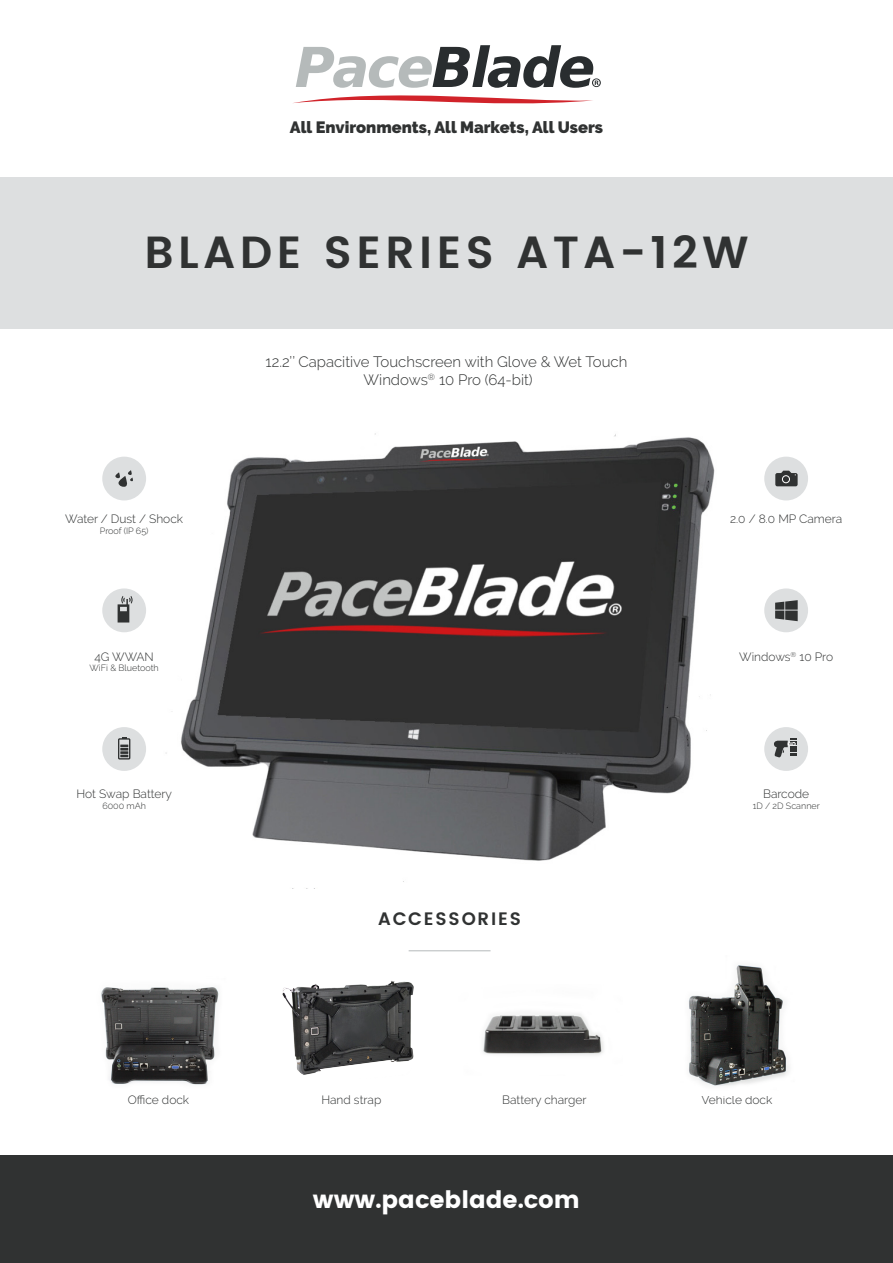
<style>
.page{position:relative;width:893px;height:1263px;background:#fff}
.page>*{position:absolute;margin:0;border:0;box-sizing:border-box;transform-origin:0 0}
.t1{font:600 45px "Poppins";letter-spacing:.1em;color:#303232}
.t2{font:700 24px "Poppins";color:#fff}
.t3{font:600 18px "Poppins";letter-spacing:.1em;color:#303232}
.t4{font:900 16.35px "Raleway";color:#303232}
.t5{font:300 15px/18px "Raleway";color:#303232;text-align:center}
.t6{font:300 12px "Raleway";color:#303232}
.t7{font:300 9px "Raleway";color:#303232}
</style>
<div class="page">
<img style="left:136px;top:433px;width:579px;height:449px">
<svg style="left:293px;top:45px;width:308px;height:59px"></svg>
<div style="left:0;top:177px;width:893px;height:152px;background:#dddfe0"></div>
<div style="left:0;top:1156px;width:893px;height:107px;background:#303232"></div>
<div style="left:102px;top:457px;width:44px;height:43px;background:#dddfe0;border-radius:50%"></div>
<svg style="left:115px;top:470px;width:18px;height:17px"></svg>
<div style="left:102px;top:588px;width:44px;height:44px;background:#dddfe0;border-radius:50%"></div>
<svg style="left:118px;top:596px;width:15px;height:26px"></svg>
<div style="left:102px;top:727px;width:44px;height:44px;background:#dddfe0;border-radius:50%"></div>
<div style="left:118px;top:738px;width:12px;height:21px;border:1px solid #303232"></div>
<svg style="left:120px;top:744px;width:8px;height:13px"></svg>
<div style="left:764px;top:457px;width:44px;height:43px;background:#dddfe0;border-radius:50%"></div>
<svg style="left:775px;top:471px;width:23px;height:15px"></svg>
<div style="left:764px;top:588px;width:44px;height:44px;background:#dddfe0;border-radius:50%"></div>
<svg style="left:775px;top:600px;width:23px;height:21px"></svg>
<div style="left:764px;top:727px;width:44px;height:44px;background:#dddfe0;border-radius:50%"></div>
<svg style="left:774px;top:738px;width:23px;height:19px"></svg>
<hr style="left:409px;top:950px;width:82px;height:1px;background:#b5b9ba">
<img style="left:101px;top:987px;width:118px;height:98px">
<img style="left:282px;top:981px;width:132px;height:94px">
<img style="left:483px;top:1013px;width:121px;height:42px">
<img style="left:688px;top:965px;width:101px;height:121px">
<p class="t4" style="left:290px;top:118px;width:314px">All Environments, All Markets, All Users</p>
<p class="t1" style="left:144px;top:218px;width:605px">BLADE SERIES ATA-12W</p>
<p class="t5" style="left:266px;top:353px;width:363px">12.2’’ Capacitive Touchscreen with Glove &amp; Wet Touch<br>Windows<sup>®</sup> 10 Pro (64-bit)</p>
<p class="t6" style="left:65px;top:512px;width:120px">Water / Dust / Shock</p>
<p class="t7" style="left:100px;top:525px;width:50px">Proof (IP 65)</p>
<p class="t6" style="left:730px;top:512px;width:114px">2.0 / 8.0 MP Camera</p>
<p class="t6" style="left:94px;top:649px;width:61px">4G WWAN</p>
<p class="t7" style="left:90px;top:663px;width:71px">WiFi &amp; Bluetooth</p>
<p class="t6" style="left:739px;top:649px;width:95px">Windows<sup>®</sup> 10 Pro</p>
<p class="t6" style="left:77px;top:787px;width:97px">Hot Swap Battery</p>
<p class="t7" style="left:102px;top:801px;width:45px">6000 mAh</p>
<p class="t6" style="left:763px;top:787px;width:48px">Barcode</p>
<p class="t7" style="left:753px;top:801px;width:69px">1D / 2D Scanner</p>
<p class="t3" style="left:378px;top:905px;width:144px">ACCESSORIES</p>
<p class="t6" style="left:128px;top:1093px;width:63px">Office dock</p>
<p class="t6" style="left:321px;top:1093px;width:61px">Hand strap</p>
<p class="t6" style="left:502px;top:1093px;width:86px">Battery charger</p>
<p class="t6" style="left:702px;top:1093px;width:72px">Vehicle dock</p>
<p class="t2" style="left:313px;top:1186px;width:268px">www.paceblade.com</p>
</div>
